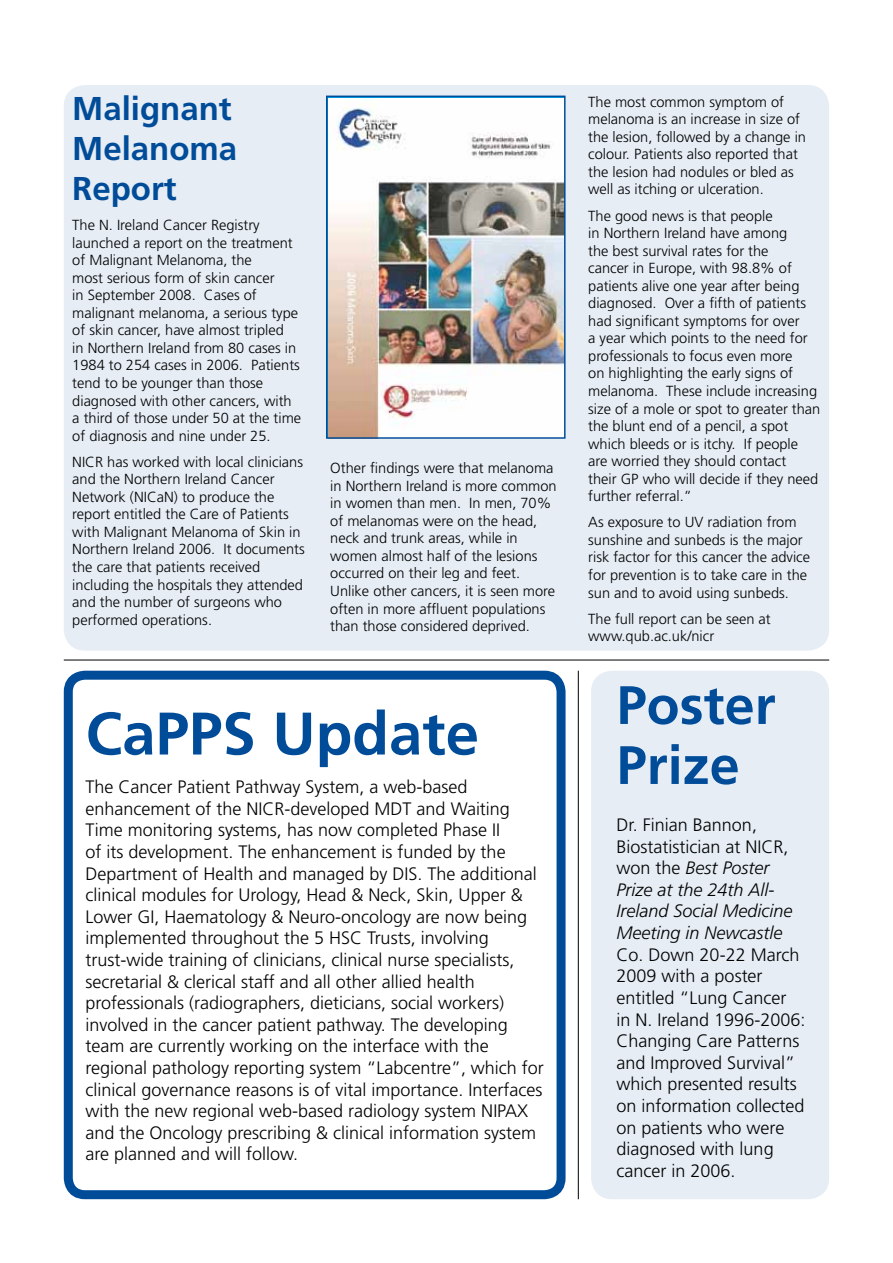
<style>
.page{position:relative;width:893px;height:1263px;background:#fff}
.page>*{position:absolute;margin:0;border:0;box-sizing:border-box;transform-origin:0 0}
.t1{font:700 60px "Frutiger LT";color:#004c99}
.t2{font:700 54px/60px "Frutiger LT";color:#004c99}
.t3{font:700 33px/39.6px "Frutiger LT";color:#004c99}
.t4{font:300 18px/21.6px "Frutiger LT";color:#000}
.t5{font:italic 300 18px/21.6px "Frutiger LT";color:#000}
.t6{font:300 14.7px/17.5px "Frutiger LT";color:#000}
.s1{font-style:normal}
</style>
<div class="page">
<div style="left:64px;top:85px;width:765px;height:566px;background:#e6edf5;border-radius:21px"></div>
<div style="left:64px;top:671px;width:502px;height:528px;border:9px solid #004c99;border-radius:17px"></div>
<img style="left:329px;top:98px;width:235px;height:339px">
<div style="left:326px;top:96px;width:240px;height:343px;border:1px solid #004c99"></div>
<div style="left:591px;top:671px;width:238px;height:528px;background:#e6edf5;border-radius:21px"></div>
<hr style="left:64px;top:660px;width:765px;height:1px;background:#000">
<hr style="left:578px;top:671px;width:1px;height:528px;background:#000">
<h3 class="t3" style="left:72px;top:89px;width:167px">Malignant<br>Melanoma<br>Report</h3>
<p class="t6" style="left:72px;top:216px;width:230px">The N. Ireland Cancer Registry launched a report on the treatment of Malignant Melanoma, the<br>most serious form of skin cancer<br>in September 2008. Cases of malignant melanoma, a serious type of skin cancer, have almost tripled<br>in Northern Ireland from 80 cases in<br>1984 to 254 cases in 2006. Patients tend to be younger than those diagnosed with other cancers, with a third of those under 50 at the time of diagnosis and nine under 25.</p>
<p class="t6" style="left:72px;top:453px;width:234px">NICR has worked with local clinicians and the Northern Ireland Cancer Network (NICaN) to produce the report entitled the Care of Patients with Malignant Melanoma of Skin in Northern Ireland 2006. It documents the care that patients received including the hospitals they attended and the number of surgeons who performed operations.</p>
<p class="t6" style="left:330px;top:459px;width:228px">Other findings were that melanoma in Northern Ireland is more common in women than men. In men, 70% of melanomas were on the head, neck and trunk areas, while in women almost half of the lesions occurred on their leg and feet.<br>Unlike other cancers, it is seen more often in more affluent populations than those considered deprived.</p>
<h1 class="t1" style="left:86px;top:698px;width:395px">CaPPS Update</h1>
<p class="t4" style="left:86px;top:776px;width:460px">The Cancer Patient Pathway System, a web-based enhancement of the NICR-developed MDT and Waiting Time monitoring systems, has now completed Phase II<br>of its development. The enhancement is funded by the Department of Health and managed by DIS. The additional clinical modules for Urology, Head &amp; Neck, Skin, Upper &amp; Lower GI, Haematology &amp; Neuro-oncology are now being implemented throughout the 5 HSC Trusts, involving trust-wide training of clinicians, clinical nurse specialists, secretarial &amp; clerical staff and all other allied health professionals (radiographers, dieticians, social workers) involved in the cancer patient pathway. The developing team are currently working on the interface with the regional pathology reporting system “Labcentre”, which for clinical governance reasons is of vital importance. Interfaces with the new regional web-based radiology system NIPAX and the Oncology prescribing &amp; clinical information system are planned and will follow.</p>
<p class="t6" style="left:588px;top:93px;width:219px">The most common symptom of melanoma is an increase in size of the lesion, followed by a change in colour. Patients also reported that the lesion had nodules or bled as well as itching or ulceration.</p>
<p class="t6" style="left:588px;top:207px;width:234px">The good news is that people<br>in Northern Ireland have among<br>the best survival rates for the<br>cancer in Europe, with 98.8% of patients alive one year after being diagnosed. Over a fifth of patients had significant symptoms for over<br>a year which points to the need for professionals to focus even more<br>on highlighting the early signs of melanoma. These include increasing size of a mole or spot to greater than the blunt end of a pencil, a spot which bleeds or is itchy. If people are worried they should contact<br>their GP who will decide if they need further referral.”</p>
<p class="t6" style="left:588px;top:514px;width:223px">As exposure to UV radiation from sunshine and sunbeds is the major risk factor for this cancer the advice for prevention is to take care in the sun and to avoid using sunbeds.</p>
<p class="t6" style="left:588px;top:610px;width:184px">The full report can be seen at www.qub.ac.uk/nicr</p>
<h2 class="t2" style="left:617px;top:675px;width:161px">Poster<br>Prize</h2>
<p class="t5" style="left:617px;top:814px;width:178px"><span class="s1">Dr. Finian Bannon,<br>Biostatistician at NICR, won the</span> Best Poster<br>Prize at the 24th All-<br>Ireland Social Medicine<br>Meeting in Newcastle</p>
<p class="t4" style="left:617px;top:944px;width:190px">Co. Down 20-22 March<br>2009 with a poster entitled “Lung Cancer<br>in N. Ireland 1996-2006:<br>Changing Care Patterns and Improved Survival” which presented results on information collected on patients who were diagnosed with lung cancer in 2006.</p>
</div>
